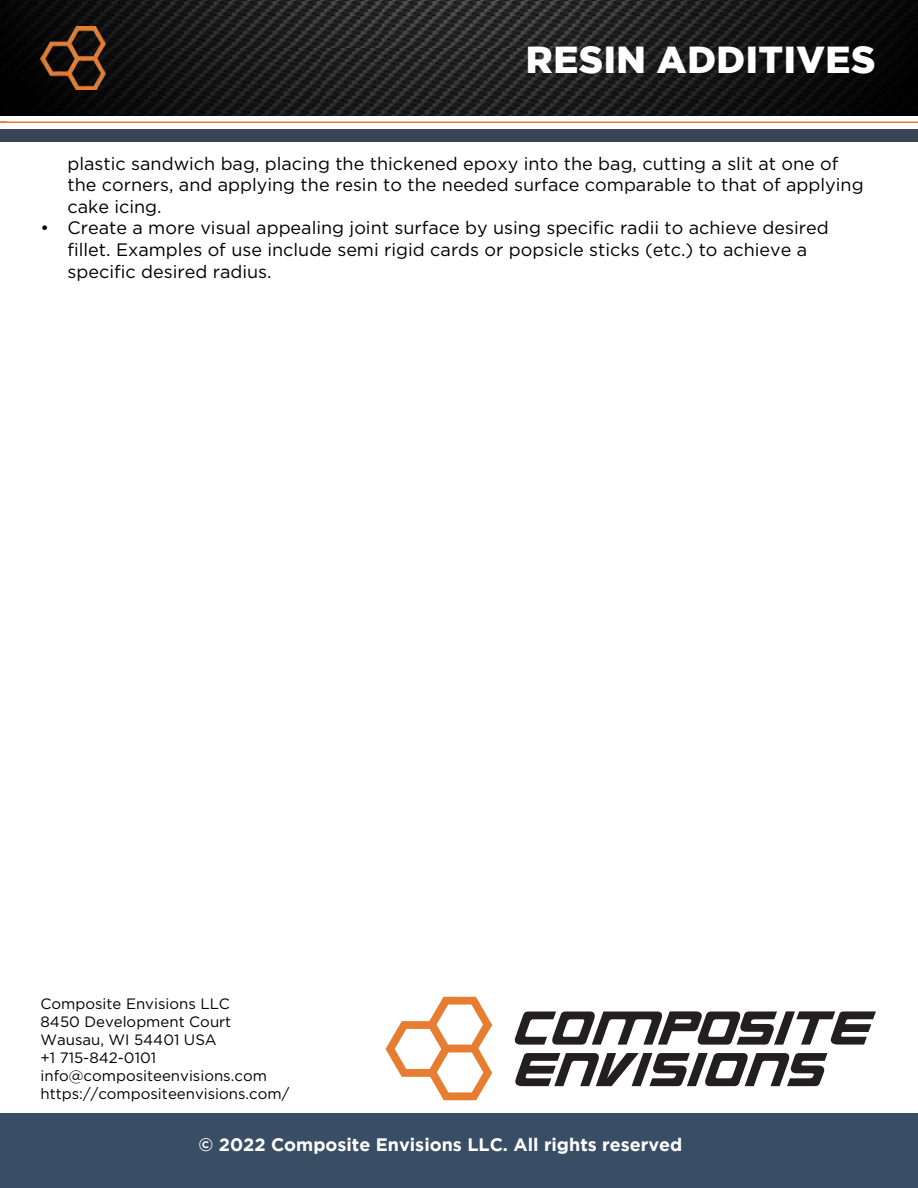
<style>
.page{position:relative;width:918px;height:1188px;background:#fff}
.page>*{position:absolute;margin:0;border:0;box-sizing:border-box;transform-origin:0 0}
.t1{font:900 37.5px "Gotham";letter-spacing:.015em;color:#fff}
.t2{font:18px/21.6px "Gotham";color:#000}
.t3{font:700 18px "Gotham";color:#fff}
.t4{font:15px/18px "Gotham";color:#000}
</style>
<div class="page">
<img style="left:0;top:0;width:918px;height:115px">
<svg style="left:386px;top:997px;width:106px;height:103px"></svg>
<svg style="left:515px;top:1053px;width:312px;height:33px"></svg>
<svg style="left:515px;top:1011px;width:361px;height:34px"></svg>
<hr style="left:0;top:121px;width:918px;height:2px;background:#e97d2e">
<div style="left:0;top:129px;width:918px;height:13px;background:#394555"></div>
<div style="left:0;top:1114px;width:918px;height:74px;background:#394e64"></div>
<img style="left:40px;top:26px;width:67px;height:63px">
<h1 class="t1" style="left:526px;top:38px;width:351px">RESIN ADDITIVES</h1>
<p class="t2" style="left:68px;top:153px;width:798px">plastic sandwich bag, placing the thickened epoxy into the bag, cutting a slit at one of the corners, and applying the resin to the needed surface comparable to that of applying cake icing.</p>
<p class="t2" style="left:68px;top:218px;width:763px;text-indent:-27px">• Create a more visual appealing joint surface by using specific radii to achieve desired fillet. Examples of use include semi rigid cards or popsicle sticks (etc.) to achieve a specific desired radius.</p>
<p class="t4" style="left:40px;top:995px;width:250px">Composite Envisions LLC<br>8450 Development Court<br>Wausau, WI 54401 USA<br>+1 715-842-0101 info@compositeenvisions.com https://compositeenvisions.com/</p>
<p class="t3" style="left:198px;top:1138px;width:485px">© 2022 Composite Envisions LLC. All rights reserved</p>
</div>
